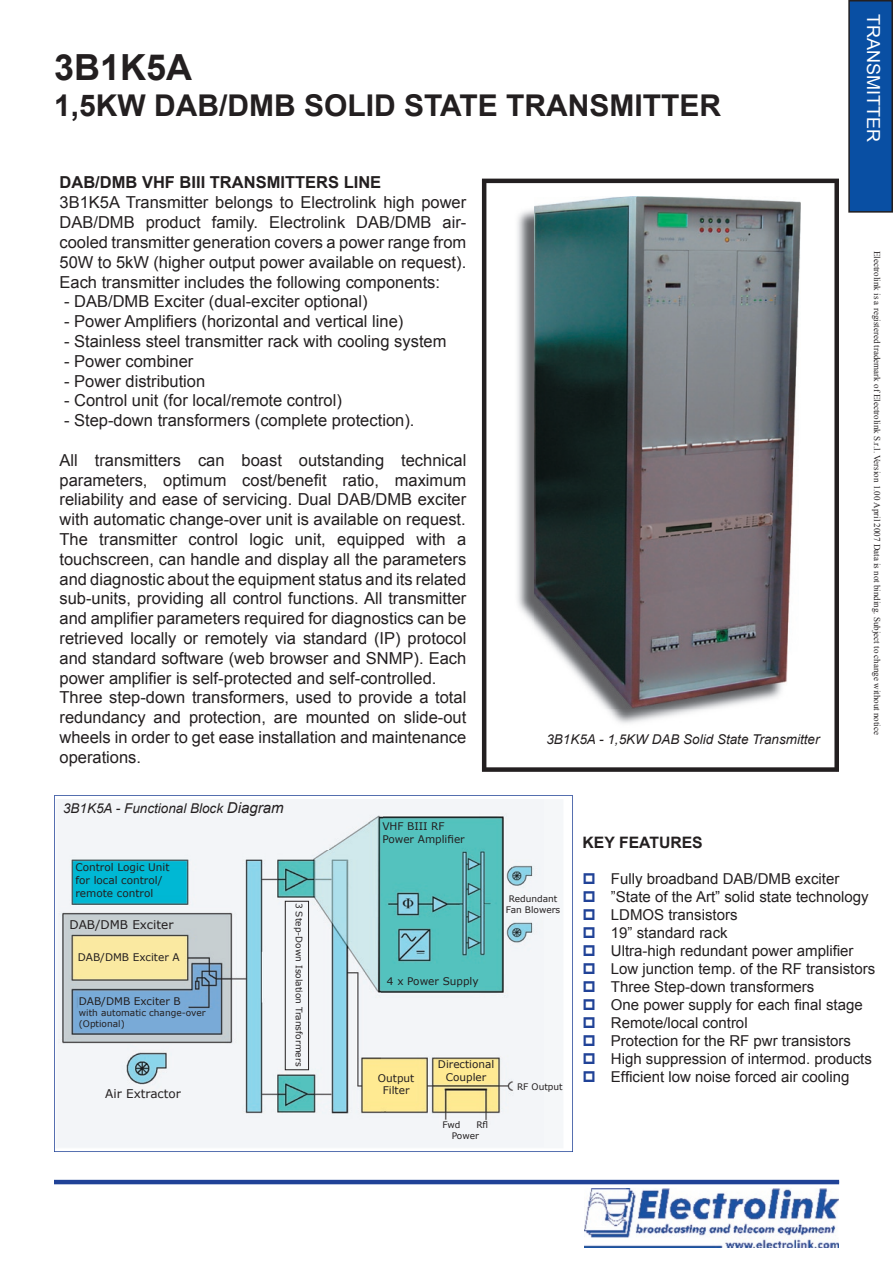
<style>
.page{position:relative;width:893px;height:1263px;background:#fff}
.page>*{position:absolute;margin:0;border:0;box-sizing:border-box;transform-origin:0 0}
.t1{font:700 36px "Arial";color:#231f20}
.t2{font:700 30px "Arial";color:#231f20}
.t3{font:18px "Arial";color:#fff}
.t4{font:16.5px/19.8px "Arial";color:#231f20;text-align:justify}
.t5{font:700 16.5px "Arial";color:#231f20}
.t6{font:700 15.75px "Arial";color:#231f20}
.t7{font:15px/18px "Arial";color:#231f20}
.t8{font:italic 13.5px "Arial";color:#231f20}
.t9{font:12px "Verdana";color:#231f20}
.t10{font:10.5px/12.6px "Verdana";color:#231f20}
.t11{font:9px "Times New Roman";color:#231f20}
.t12{font:9px/10.8px "Verdana";color:#231f20}
.s1{font-size:15px}
</style>
<div class="page">
<svg style="left:54px;top:795px;width:519px;height:357px"></svg>
<svg style="left:482px;top:179px;width:357px;height:593px"></svg>
<div style="left:849px;top:1px;width:43px;height:211px;background:#094fa3"></div>
<div style="left:848px;top:0;width:45px;height:213px;border:2px solid #231f20"></div>
<hr style="left:54px;top:1180px;width:785px;height:4px;background:#204297">
<img style="left:585px;top:1189px;width:254px;height:59px">
<img style="left:515px;top:675px;width:285px;height:52px">
<img style="left:515px;top:198px;width:19px;height:477px">
<img style="left:748px;top:196px;width:53px;height:512px">
<img style="left:534px;top:196px;width:214px;height:2px">
<img style="left:534px;top:198px;width:266px;height:510px">
<div style="left:56px;top:799px;width:507px;height:349px;background:#f5f7f9"></div>
<img style="left:59px;top:797px;width:485px;height:350px">
<div style="left:285px;top:901px;width:24px;height:169px;border:1px solid #231f20"></div>
<h1 class="t1" style="left:54px;top:44px;width:140px">3B1K5A</h1>
<h2 class="t2" style="left:54px;top:86px;width:669px">1,5KW DAB/DMB SOLID STATE TRANSMITTER</h2>
<p class="t5" style="left:60px;top:172px;width:323px">DAB/DMB VHF BIII TRANSMITTERS LINE</p>
<p class="t4" style="left:60px;top:193px;width:408px">3B1K5A Transmitter belongs to Electrolink high power DAB/DMB product family. Electrolink DAB/DMB air&shy;cooled transmitter generation covers a power range from 50W to 5kW (higher output power available on request).<br>Each transmitter includes the following components:</p>
<p class="t4" style="left:64px;top:292px;width:305px">- DAB/DMB Exciter (dual-exciter optional)</p>
<p class="t4" style="left:64px;top:312px;width:341px">- Power Amplifiers (horizontal and vertical line)</p>
<p class="t4" style="left:64px;top:331px;width:384px">- Stainless steel transmitter rack with cooling system</p>
<p class="t4" style="left:64px;top:351px;width:131px">- Power combiner</p>
<p class="t4" style="left:64px;top:371px;width:143px">- Power distribution</p>
<p class="t4" style="left:64px;top:391px;width:279px">- Control unit (for local/remote control)</p>
<p class="t4" style="left:64px;top:411px;width:352px">- Step-down transformers (complete protection).</p>
<p class="t4" style="left:60px;top:450px;width:408px;text-align:left">All transmitters can boast outstanding technical parameters, optimum cost/benefit ratio, maximum reliability and ease of servicing. Dual DAB/DMB exciter with automatic change-over unit is available on request.<br>The transmitter control logic unit, equipped with a touchscreen, can handle and display all the parameters and diagnostic about the equipment status and its related sub-units, providing all control functions. All transmitter and amplifier parameters required for diagnostics can be retrieved locally or remotely via standard (IP) protocol and standard software (web browser and SNMP). Each power amplifier is self-protected and self-controlled.<br>Three step-down transformers, used to provide a total redundancy and protection, are mounted on slide-out wheels in order to get ease installation and maintenance operations.</p>
<p class="t8" style="left:63px;top:799px;width:222px">3B1K5A - Functional Block <span class="s1">Diagram</span></p>
<p class="t8" style="left:546px;top:730px;width:275px">3B1K5A - 1,5KW DAB Solid State Transmitter</p>
<p class="t3" style="left:885px;top:14px;width:129px;rotate:90deg">TRANSMITTER</p>
<p class="t11" style="left:883px;top:251px;width:486px;rotate:90deg">Electrolink is a registered trademark of Electrolink S.r.l. Version 1.00 April 2007 Data is not binding. Subject to change without notice</p>
<p class="t10" style="left:75px;top:861px;width:96px">Control Logic Unit for local control/ remote control</p>
<p class="t9" style="left:69px;top:917px;width:106px">DAB/DMB Exciter</p>
<p class="t10" style="left:78px;top:951px;width:103px">DAB/DMB Exciter A</p>
<p class="t10" style="left:79px;top:994px;width:103px">DAB/DMB Exciter B</p>
<p class="t12" style="left:79px;top:1007px;width:128px">with automatic change-over (Optional)</p>
<p class="t9" style="left:105px;top:1085px;width:77px">Air Extractor</p>
<p class="t12" style="left:305px;top:902px;width:165px;rotate:90deg">3 Step-Down Isolation Transformers</p>
<p class="t10" style="left:382px;top:820px;width:84px">VHF BIII RF<br>Power Amplifier</p>
<p class="t10" style="left:387px;top:974px;width:93px">4 x Power Supply</p>
<p class="t12" style="left:506px;top:893px;width:56px;text-align:center">Redundant<br>Fan Blowers</p>
<p class="t10" style="left:378px;top:1071px;width:38px;text-align:center">Output<br>Filter</p>
<p class="t10" style="left:438px;top:1057px;width:58px;text-align:center">Directional<br>Coupler</p>
<p class="t12" style="left:452px;top:1119px;width:38px;text-indent:25px">Rfl<br>Power</p>
<p class="t12" style="left:442px;top:1119px;width:20px">Fwd</p>
<p class="t12" style="left:517px;top:1080px;width:47px">RF Output</p>
<p class="t6" style="left:583px;top:831px;width:122px">KEY FEATURES</p>
<p class="t7" style="left:611px;top:870px;width:266px">Fully broadband DAB/DMB exciter ”State of the Art” solid state technology LDMOS transistors<br>19” standard rack<br>Ultra-high redundant power amplifier Low junction temp. of the RF transistors Three Step-down transformers<br>One power supply for each final stage Remote/local control<br>Protection for the RF pwr transistors High suppression of intermod. products Efficient low noise forced air cooling</p>
</div>
